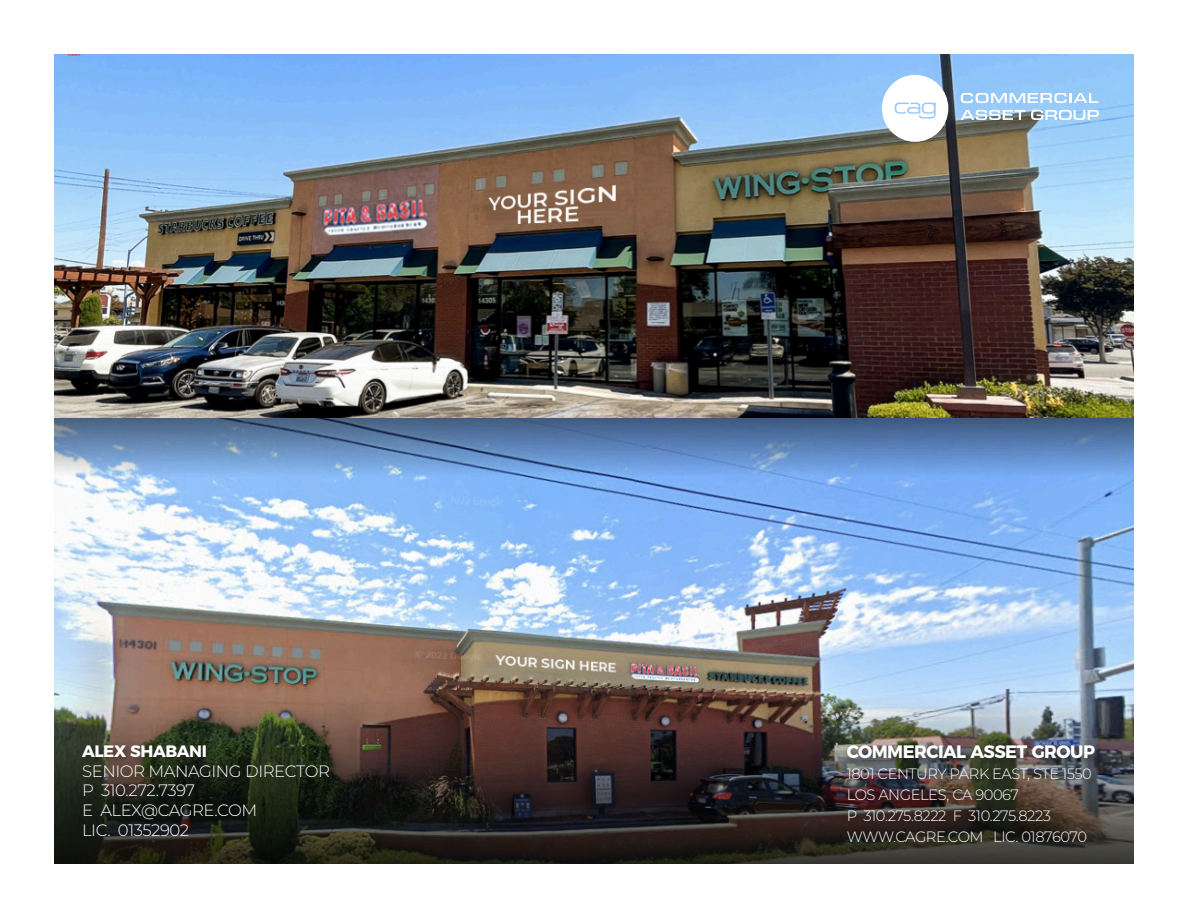
<style>
.page{position:relative;width:1188px;height:918px;background:#fff}
.page>*{position:absolute;margin:0;border:0;box-sizing:border-box;transform-origin:0 0}
.Head{font:700 18px "Montserrat";letter-spacing:-.03em;color:#fff}
.t1{font:300 16.5px "Montserrat";letter-spacing:-.025em;color:#fff}
.t2{font:700 16.5px "Montserrat";letter-spacing:-.025em;color:#fff}
.Head-2{font:300 15px "Montserrat";letter-spacing:-.03em;color:#fff}
</style>
<div class="page">
<img style="left:54px;top:54px;width:1080px;height:642px">
<img style="left:54px;top:696px;width:1080px;height:168px">
<div style="left:842px;top:740px;width:263px;height:113px;background:#231f20;opacity:.75"></div>
<div style="left:78px;top:740px;width:262px;height:107px;background:#231f20;opacity:.75"></div>
<svg style="left:882px;top:75px;width:66px;height:67px"></svg>
<svg style="left:961px;top:110px;width:138px;height:10px"></svg>
<svg style="left:961px;top:93px;width:137px;height:10px"></svg>
<p class="t2" style="left:82px;top:737px;width:126px">ALEX SHABANI</p>
<p class="t1" style="left:82px;top:760px;width:250px">SENIOR MANAGING DIRECTOR</p>
<p class="t1" style="left:82px;top:779px;width:115px">P 310.272.7397</p>
<p class="t1" style="left:82px;top:799px;width:177px">E ALEX@CAGRE.COM</p>
<p class="t1" style="left:82px;top:819px;width:109px">LIC. 01352902</p>
<p class="Head" style="left:847px;top:737px;width:250px">COMMERCIAL ASSET GROUP</p>
<p class="Head-2" style="left:847px;top:764px;width:247px">1801 CENTURY PARK EAST, STE 1550</p>
<p class="Head-2" style="left:847px;top:785px;width:174px">LOS ANGELES, CA 90067</p>
<p class="Head-2" style="left:847px;top:806px;width:206px">P 310.275.8222 F 310.275.8223</p>
<p class="Head-2" style="left:847px;top:827px;width:242px">WWW.CAGRE.COM LIC. 01876070</p>
</div>
